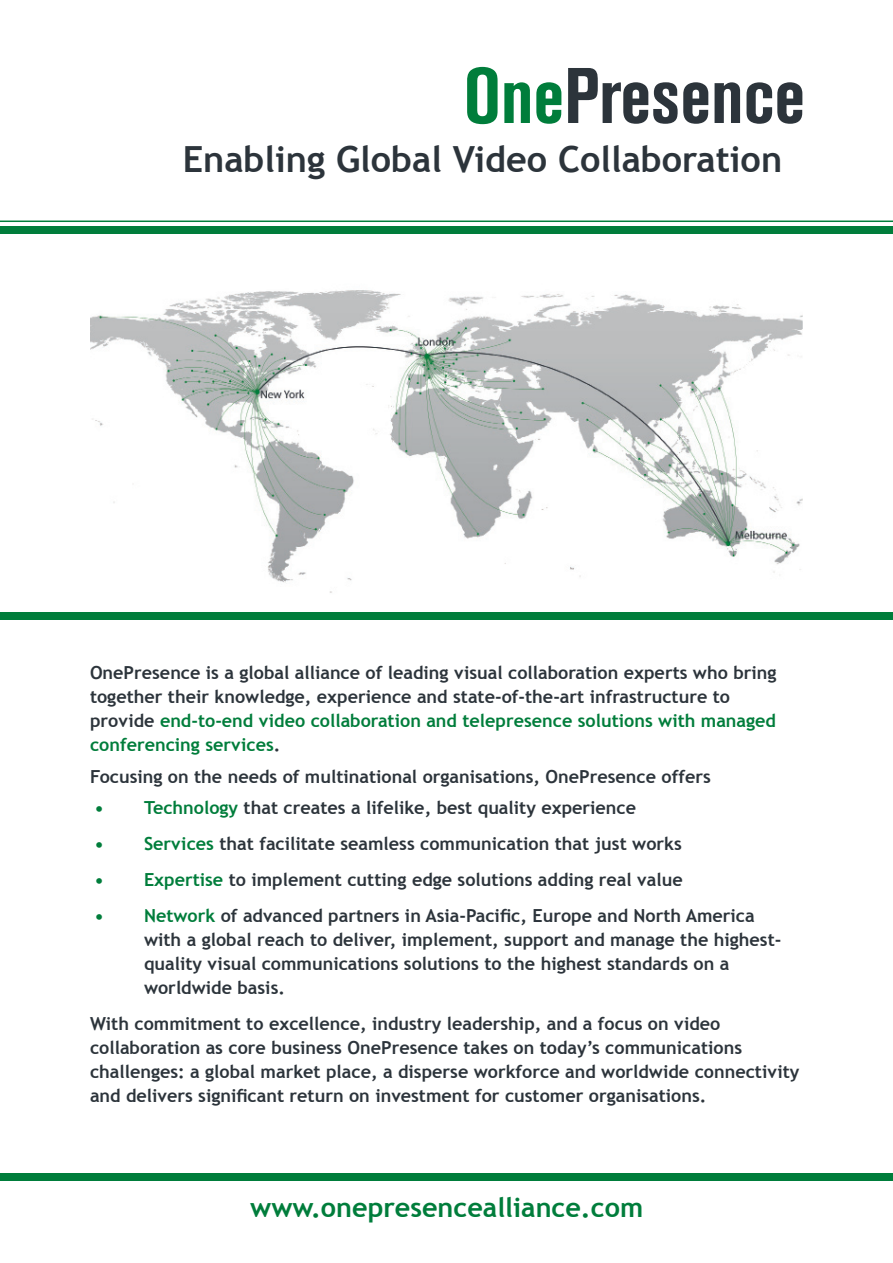
<style>
.page{position:relative;width:893px;height:1263px;background:#fff}
.page>*{position:absolute;margin:0;border:0;box-sizing:border-box;transform-origin:0 0}
.t1{font:700 36px "Trebuchet MS";color:#2c343b}
.t2{font:700 27px "Trebuchet MS";color:#007d3b}
.Heading_3{font:700 18px/24px "Trebuchet MS";color:#2c343b}
.Bulletts{font:700 18px/24px "Trebuchet MS";color:#2c343b}
.s1{color:#007d3b}
</style>
<div class="page">
<svg style="left:467px;top:67px;width:31px;height:57px"></svg>
<svg style="left:504px;top:82px;width:26px;height:41px"></svg>
<svg style="left:536px;top:82px;width:25px;height:42px"></svg>
<svg style="left:568px;top:68px;width:140px;height:56px"></svg>
<svg style="left:715px;top:82px;width:25px;height:41px"></svg>
<svg style="left:746px;top:82px;width:56px;height:42px"></svg>
<div style="left:0;top:1173px;width:893px;height:7px;background:#007d3b"></div>
<div style="left:0;top:227px;width:893px;height:7px;background:#007d3b"></div>
<img style="left:90px;top:290px;width:713px;height:303px">
<div style="left:0;top:612px;width:893px;height:7px;background:#007d3b"></div>
<hr style="left:0;top:221px;width:893px;height:1px;background:#007d3b">
<p class="t1" style="left:183px;top:136px;width:601px">Enabling Global Video Collaboration</p>
<p class="Heading_3" style="left:90px;top:661px;width:688px">OnePresence is a global alliance of leading visual collaboration experts who bring together their knowledge, experience and state-of-the-art infrastructure to provide <span class="s1">end-to-end video collaboration and telepresence solutions with managed conferencing services</span>.</p>
<p class="Heading_3" style="left:90px;top:764px;width:622px">Focusing on the needs of multinational organisations, OnePresence offers</p>
<p class="Bulletts" style="left:94px;top:796px;width:543px"><span class="s1">• Technology</span> that creates a lifelike, best quality experience</p>
<p class="Bulletts" style="left:94px;top:832px;width:589px"><span class="s1">• Services</span> that facilitate seamless communication that just works</p>
<p class="Bulletts" style="left:94px;top:868px;width:590px"><span class="s1">• Expertise</span> to implement cutting edge solutions adding real value</p>
<p class="Bulletts" style="left:144px;top:904px;width:639px;text-indent:-50px"><span class="s1">• Network</span> of advanced partners in Asia-Pacific, Europe and North America with a global reach to deliver, implement, support and manage the highest&shy;quality visual communications solutions to the highest standards on a worldwide basis.</p>
<p class="Heading_3" style="left:90px;top:1012px;width:711px">With commitment to excellence, industry leadership, and a focus on video collaboration as core business OnePresence takes on today’s communications challenges: a global market place, a disperse workforce and worldwide connectivity and delivers significant return on investment for customer organisations.</p>
<p class="t2" style="left:250px;top:1190px;width:394px">www.onepresencealliance.com</p>
</div>
